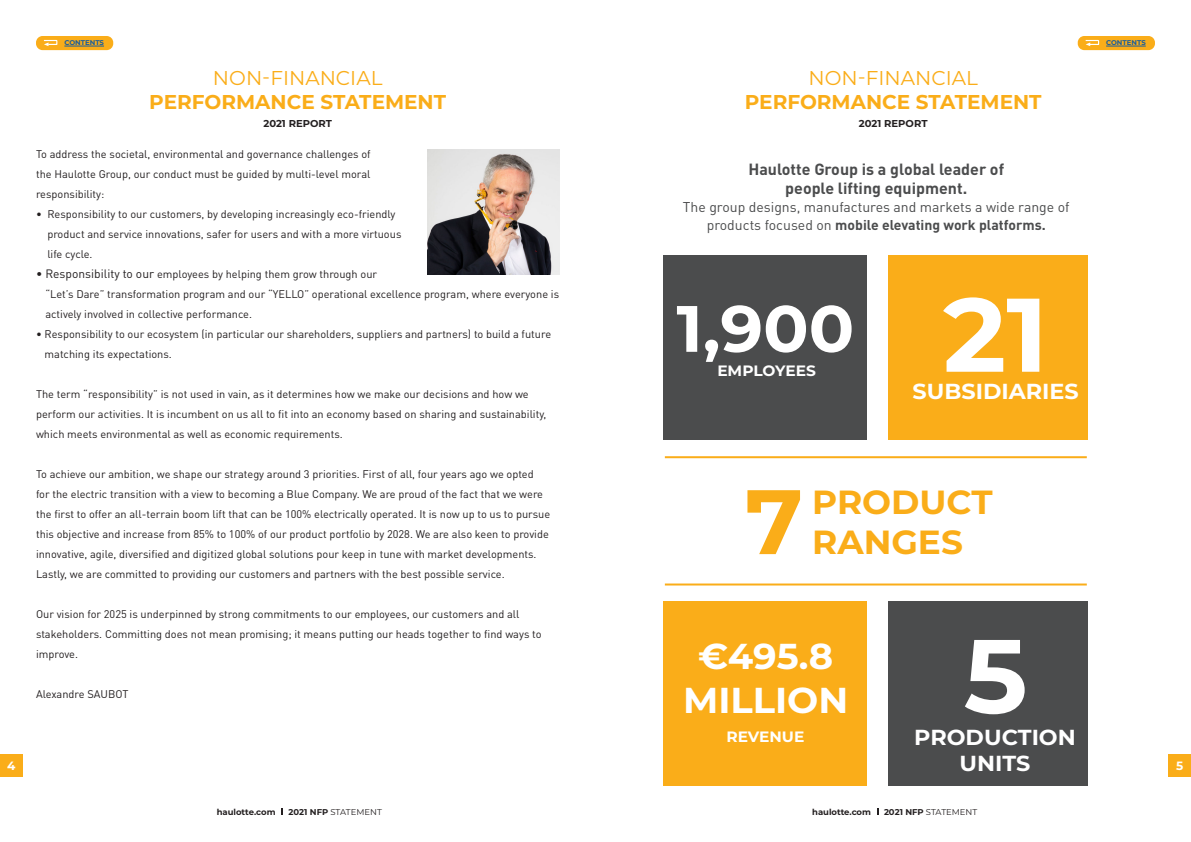
<style>
.page{position:relative;width:1191px;height:842px;background:#fff}
.page>*{position:absolute;margin:0;border:0;box-sizing:border-box;transform-origin:0 0}
.t1{font:700 104.4px "Montserrat";color:#fff}
.t2{font:700 91.3px "Montserrat";color:#faad19}
.t3{font:700 65.4px "Montserrat";color:#fff}
.t4{font:700 36px/43.2px "Montserrat";color:#fff;text-align:center}
.t5{font:700 33.4px/40.1px "Montserrat";color:#faad19}
.t6{font:700 21.8px/26.1px "Montserrat";color:#fff;text-align:center}
.t7{font:700 20px "Montserrat";color:#faad19}
.t8{font:20px "Montserrat";color:#faad19}
.t9{font:700 16px "DIN Pro";color:#4b4c4d}
.t10{font:700 15px "Montserrat";color:#fff}
.t11{font:14px/18px "DIN Pro";color:#4b4c4d;text-align:center}
.t12{font:700 12px "Montserrat";color:#fff}
.t13{font:11px/20px "DIN Pro";color:#231f20}
.t14{font:700 10px "Montserrat";color:#231f20}
.t15{font:8.4px "Montserrat";color:#231f20}
.t16{font:700 8.4px "Montserrat";color:#231f20}
.t17{font:700 6.9px "Montserrat";color:#175d9e}
.s1{font-weight:700}
.s2{font-size:12px}
</style>
<div class="page">
<div style="left:1077px;top:36px;width:78px;height:14px;background:#faad19;border-radius:7px"></div>
<div style="left:36px;top:36px;width:77px;height:14px;background:#faad19;border-radius:7px"></div>
<div style="left:0;top:754px;width:23px;height:23px;background:#faad19"></div>
<div style="left:1168px;top:754px;width:23px;height:23px;background:#faad19"></div>
<svg style="left:281px;top:809px;width:2px;height:6px"></svg>
<hr style="left:1106px;top:46px;width:39px;height:1px;background:#175d9e">
<svg style="left:1085px;top:39px;width:14px;height:7px"></svg>
<hr style="left:64px;top:46px;width:40px;height:1px;background:#175d9e">
<svg style="left:43px;top:39px;width:15px;height:7px"></svg>
<img style="left:427px;top:150px;width:132px;height:124px">
<div style="left:664px;top:255px;width:203px;height:185px;background:#4b4c4d"></div>
<div style="left:888px;top:255px;width:199px;height:185px;background:#faad19"></div>
<div style="left:664px;top:601px;width:203px;height:184px;background:#faad19"></div>
<div style="left:888px;top:602px;width:199px;height:184px;background:#4b4c4d"></div>
<hr style="left:665px;top:456px;width:421px;height:2px;background:#faad19">
<hr style="left:665px;top:583px;width:421px;height:2px;background:#faad19">
<p class="t17" style="left:64px;top:38px;width:41px">CONTENTS</p>
<p class="t17" style="left:1106px;top:38px;width:41px">CONTENTS</p>
<h3 class="t8" style="left:213px;top:64px;width:171px">NON-FINANCIAL</h3>
<h3 class="t7" style="left:149px;top:88px;width:298px">PERFORMANCE STATEMENT</h3>
<p class="t14" style="left:263px;top:117px;width:70px">2021 REPORT</p>
<h3 class="t8" style="left:808px;top:64px;width:171px">NON-FINANCIAL</h3>
<h3 class="t7" style="left:745px;top:88px;width:298px">PERFORMANCE STATEMENT</h3>
<p class="t14" style="left:859px;top:117px;width:70px">2021 REPORT</p>
<p class="t13" style="left:36px;top:144px;width:336px;text-align:justify">To address the societal, environmental and governance challenges of the Haulotte Group, our conduct must be guided by multi-level moral responsibility:</p>
<p class="t13" style="left:47px;top:204px;width:355px;text-indent:-11px">• Responsibility to our customers, by developing increasingly eco-friendly product and service innovations, safer for users and with a more virtuous life cycle.</p>
<p class="t9" style="left:748px;top:158px;width:257px">Haulotte Group is a global leader of</p>
<p class="t9" style="left:785px;top:177px;width:183px">people lifting equipment.</p>
<p class="t11" style="left:683px;top:197px;width:388px">The group designs, manufactures and markets a wide range of products focused on <span class="s1">mobile elevating work platforms.</span></p>
<p class="t13" style="left:45px;top:264px;width:515px;text-indent:-9px"><span class="s2">• Responsibility to our</span> employees by helping them grow through our<br>“Let’s Dare” transformation program and our “YELLO” operational excellence program, where everyone is actively involved in collective performance.</p>
<p class="t13" style="left:45px;top:324px;width:508px;text-indent:-9px">• Responsibility to our ecosystem (in particular our shareholders, suppliers and partners) to build a future matching its expectations.</p>
<p class="t13" style="left:36px;top:384px;width:512px">The term “responsibility” is not used in vain, as it determines how we make our decisions and how we perform our activities. It is incumbent on us all to fit into an economy based on sharing and sustainability, which meets environmental as well as economic requirements.</p>
<p class="t13" style="left:36px;top:464px;width:516px">To achieve our ambition, we shape our strategy around 3 priorities. First of all, four years ago we opted<br>for the electric transition with a view to becoming a Blue Company. We are proud of the fact that we were the first to offer an all-terrain boom lift that can be 100% electrically operated. It is now up to us to pursue this objective and increase from 85% to 100% of our product portfolio by 2028. We are also keen to provide innovative, agile, diversified and digitized global solutions pour keep in tune with market developments.<br>Lastly, we are committed to providing our customers and partners with the best possible service.</p>
<p class="t13" style="left:36px;top:604px;width:507px">Our vision for 2025 is underpinned by strong commitments to our employees, our customers and all stakeholders. Committing does not mean promising; it means putting our heads together to find ways to improve.</p>
<p class="t13" style="left:36px;top:684px;width:94px">Alexandre SAUBOT</p>
<p class="t1" style="left:943px;top:259px;width:107px">21</p>
<p class="t3" style="left:676px;top:281px;width:179px">1,900</p>
<p class="t10" style="left:717px;top:360px;width:100px">EMPLOYEES</p>
<p class="t6" style="left:912px;top:377px;width:168px">SUBSIDIARIES</p>
<p class="t2" style="left:745px;top:456px;width:60px">7</p>
<p class="t5" style="left:812px;top:480px;width:182px">PRODUCT<br>RANGES</p>
<p class="t1" style="left:963px;top:601px;width:65px">5</p>
<p class="t6" style="left:914px;top:723px;width:163px">PRODUCTION<br>UNITS</p>
<p class="t4" style="left:683px;top:633px;width:167px">€495.8<br>MILLION</p>
<p class="t10" style="left:726px;top:726px;width:79px">REVENUE</p>
<p class="t12" style="left:7px;top:757px;width:10px">4</p>
<p class="t12" style="left:1176px;top:757px;width:9px">5</p>
<p class="t16" style="left:217px;top:806px;width:60px">haulotte.com</p>
<p class="t15" style="left:288px;top:806px;width:95px"><span class="s1">2021 NFP</span> STATEMENT</p>
<p class="t16" style="left:812px;top:806px;width:60px">haulotte.com</p>
<p class="t15" style="left:884px;top:806px;width:95px"><span class="s1">2021 NFP</span> STATEMENT</p>
</div>
